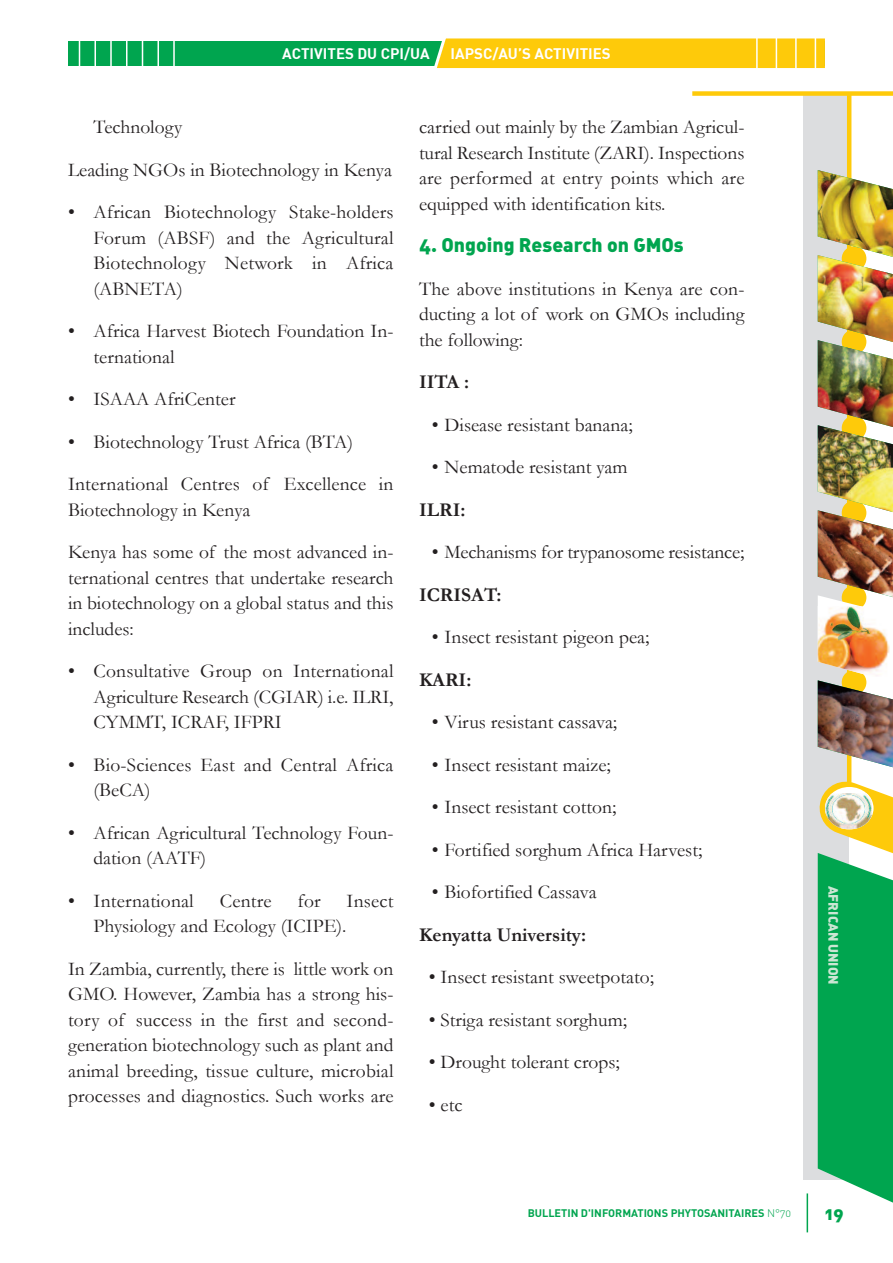
<style>
.page{position:relative;width:893px;height:1263px;background:#fff}
.page>*{position:absolute;margin:0;border:0;box-sizing:border-box;transform-origin:0 0}
.t1{font:19.5px/25.5px "Garamond";color:#231f20}
.t2{font:700 19.5px "Garamond";color:#231f20}
.t3{font:19.5px "DIN Black Alternate";color:#00a54f}
.t4{font:18px "DIN Black Alternate";color:#00a54f}
.t5{font:15px "DIN Bold";color:#fff}
.t6{font:13.5px "DIN Black Alternate";color:#cbe6d3}
.t7{font:10.95px "DIN Bold Alternate";color:#00a54f}
.s1{font-family:"DIN Light Alternate"}
</style>
<div class="page">
<div style="left:803px;top:92px;width:45px;height:1087px;background:#dcdddf"></div>
<hr style="left:807px;top:1193px;width:1px;height:39px;background:#00a54f">
<div style="left:692px;top:91px;width:201px;height:5px;background:#feca0a"></div>
<hr style="left:847px;top:94px;width:4px;height:721px;background:#feca0a">
<svg style="left:816px;top:778px;width:77px;height:425px;background:#3fb569"></svg>
<img style="left:818px;top:258px;width:75px;height:512px">
<img style="left:818px;top:170px;width:75px;height:88px">
<div style="left:68px;top:41px;width:757px;height:25px;background:#00a54f"></div>
<hr style="left:79px;top:28px;width:1px;height:44px;background:#fff">
<hr style="left:94px;top:28px;width:2px;height:44px;background:#fff">
<hr style="left:110px;top:28px;width:2px;height:44px;background:#fff">
<hr style="left:126px;top:28px;width:1px;height:44px;background:#fff">
<hr style="left:142px;top:28px;width:1px;height:44px;background:#fff">
<hr style="left:157px;top:28px;width:2px;height:44px;background:#fff">
<hr style="left:173px;top:28px;width:2px;height:44px;background:#fff">
<svg style="left:434px;top:38px;width:391px;height:30px;background:#fbcb14"></svg>
<p class="t5" style="left:282px;top:43px;width:149px">ACTIVITES DU CPI/UA</p>
<p class="t5" style="left:451px;top:43px;width:162px">IAPSC/AU’S ACTIVITIES</p>
<p class="t1" style="left:68px;top:106px;width:325px;line-height:42.5px;text-indent:26px">Technology<br>Leading NGOs in Biotechnology in Kenya</p>
<p class="t1" style="left:94px;top:200px;width:301px;text-align:justify;text-indent:-26px">• African Biotechnology Stake-holders Forum (ABSF) and the Agricultural Biotechnology Network in Africa (ABNETA)</p>
<p class="t1" style="left:94px;top:319px;width:301px;text-indent:-26px">• Africa Harvest Biotech Foundation In&shy;ternational</p>
<p class="t1" style="left:68px;top:387px;width:169px">• ISAAA AfriCenter</p>
<p class="t1" style="left:68px;top:421px;width:327px;line-height:42.5px">• Biotechnology Trust Africa (BTA)<br>International Centres of Excellence in</p>
<p class="t1" style="left:68px;top:489px;width:327px;line-height:42.5px">Biotechnology in Kenya<br>Kenya has some of the most advanced in-</p>
<p class="t1" style="left:68px;top:565px;width:327px;text-align:justify">ternational centres that undertake research in biotechnology on a global status and this includes:</p>
<p class="t1" style="left:94px;top:659px;width:301px;text-align:justify;text-indent:-26px">• Consultative Group on International Agriculture Research (CGIAR) i.e. ILRI, CYMMT, ICRAF, IFPRI</p>
<p class="t1" style="left:94px;top:752px;width:301px;text-indent:-26px">• Bio-Sciences East and Central Africa (BeCA)</p>
<p class="t1" style="left:94px;top:820px;width:301px;text-indent:-26px">• African Agricultural Technology Foun&shy;dation (AATF)</p>
<p class="t1" style="left:68px;top:888px;width:127px">• International</p>
<p class="t1" style="left:220px;top:888px;width:53px">Centre</p>
<p class="t1" style="left:297px;top:888px;width:25px">for</p>
<p class="t1" style="left:347px;top:888px;width:48px">Insect</p>
<p class="t1" style="left:68px;top:905px;width:327px;line-height:42.5px;text-indent:26px">Physiology and Ecology (ICIPE).<br>In Zambia, currently, there is little work on</p>
<p class="t1" style="left:68px;top:982px;width:327px;text-align:justify">GMO. However, Zambia has a strong his&shy;tory of success in the first and second&shy;generation biotechnology such as plant and animal breeding, tissue culture, microbial processes and diagnostics. Such works are</p>
<p class="t1" style="left:419px;top:115px;width:327px;text-align:justify">carried out mainly by the Zambian Agricul&shy;tural Research Institute (ZARI). Inspections are performed at entry points which are equipped with identification kits.</p>
<p class="t3" style="left:419px;top:234px;width:266px">4. Ongoing Research on GMOs</p>
<p class="t1" style="left:419px;top:276px;width:327px;text-align:justify">The above institutions in Kenya are con&shy;ducting a lot of work on GMOs including the following:</p>
<p class="t2" style="left:419px;top:371px;width:52px">IITA :</p>
<p class="t1" style="left:432px;top:412px;width:202px">• Disease resistant banana;</p>
<p class="t1" style="left:432px;top:455px;width:197px">• Nematode resistant yam</p>
<p class="t2" style="left:419px;top:499px;width:48px">ILRI:</p>
<p class="t1" style="left:432px;top:540px;width:314px">• Mechanisms for trypanosome resistance;</p>
<p class="t2" style="left:419px;top:584px;width:84px">ICRISAT:</p>
<p class="t1" style="left:432px;top:625px;width:219px">• Insect resistant pigeon pea;</p>
<p class="t2" style="left:419px;top:669px;width:54px">KARI:</p>
<p class="t1" style="left:432px;top:710px;width:187px">• Virus resistant cassava;</p>
<p class="t1" style="left:432px;top:752px;width:181px">• Insect resistant maize;</p>
<p class="t1" style="left:432px;top:795px;width:186px">• Insect resistant cotton;</p>
<p class="t1" style="left:432px;top:837px;width:272px">• Fortified sorghum Africa Harvest;</p>
<p class="t1" style="left:432px;top:880px;width:166px">• Biofortified Cassava</p>
<p class="t2" style="left:419px;top:924px;width:169px">Kenyatta University:</p>
<p class="t1" style="left:429px;top:965px;width:227px">• Insect resistant sweetpotato;</p>
<p class="t1" style="left:429px;top:1007px;width:200px">• Striga resistant sorghum;</p>
<p class="t1" style="left:429px;top:1050px;width:193px">• Drought tolerant crops;</p>
<p class="t1" style="left:429px;top:1092px;width:35px">• etc</p>
<p class="t6" style="left:841px;top:886px;width:101px;rotate:90deg">AFRICAN UNION</p>
<p class="t7" style="left:528px;top:1207px;width:265px">BULLETIN D'INFORMATIONS PHYTOSANITAIRES <span class="s1">N°70</span></p>
<p class="t4" style="left:825px;top:1203px;width:20px">19</p>
</div>
